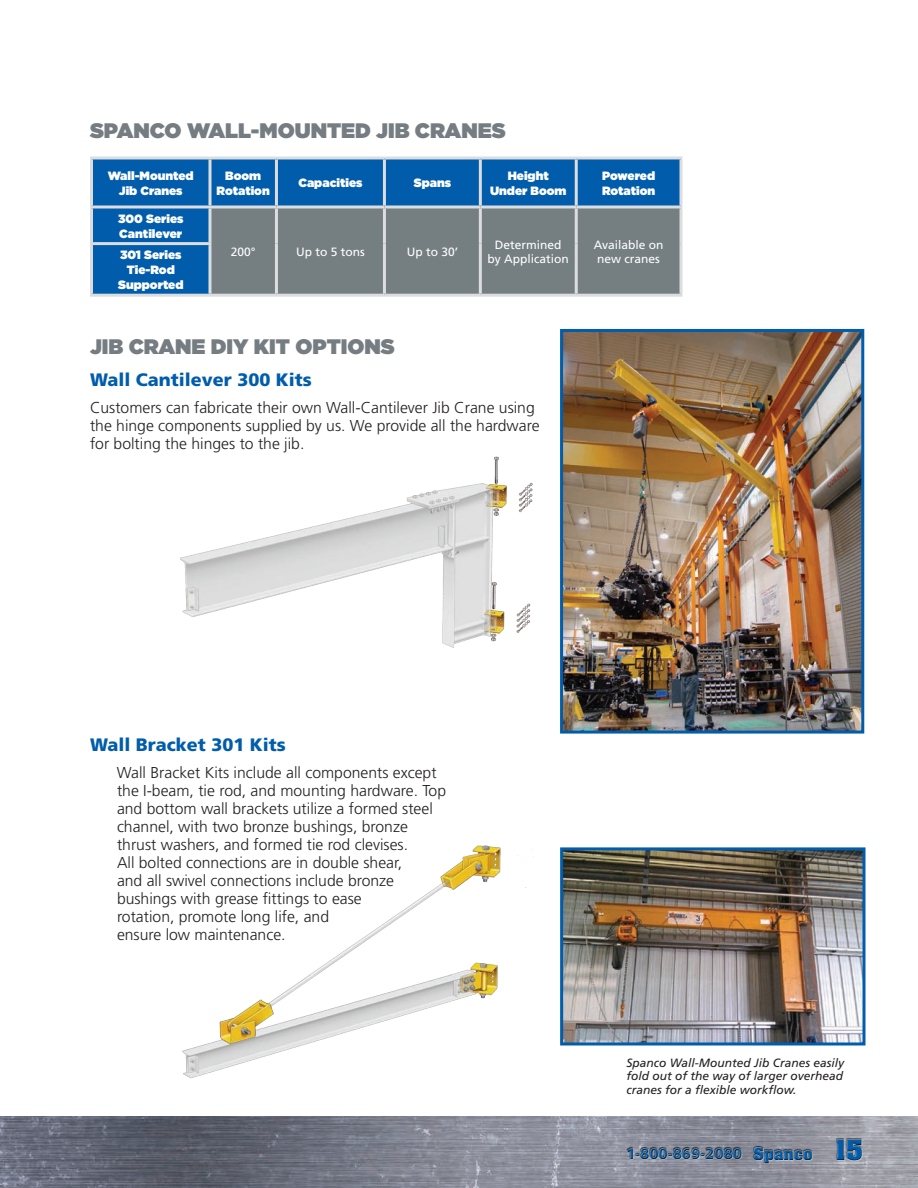
<style>
.page{position:relative;width:918px;height:1188px;background:#fff}
.page>*{position:absolute;margin:0;border:0;box-sizing:border-box;transform-origin:0 0}
.Aachen_small_head{font:900 21px "Gotham";color:#757d82}
.Bullet_Points_Large{font:900 18px "Frutiger";color:#015dab}
.Bullet_Points_Large-2{font:300 15.75px/18px "Frutiger";color:#231f20}
.t1{font:900 15px "Frutiger";color:#015dab}
.Table_Headers_Detail{font:900 12px/15px "Gotham";color:#fff;text-align:center}
.Photo_Caption_Black{font:italic 12px/13.5px "Frutiger";color:#231f20;text-align:justify}
.Table_Body{font:12px/13.5px "Frutiger";color:#fff;text-align:center}
.s1{font-family:"Aachen";font-weight:700}
.s2{font-family:"Aachen";font-weight:700;font-size:24px}
</style>
<div class="page">
<img style="left:0;top:1116px;width:918px;height:72px">
<div style="left:626px;top:1138px;width:237px;height:25px;background:#fff;opacity:.75"></div>
<div style="left:626px;top:1139px;width:237px;height:25px;background:#231f20;opacity:.75"></div>
<div style="left:93px;top:159px;width:587px;height:135px;background:#015dab"></div>
<div style="left:212px;top:208px;width:468px;height:86px;background:#757f82"></div>
<hr style="left:90px;top:156px;width:120px;height:3px;background:#dcdddf">
<hr style="left:90px;top:159px;width:3px;height:47px;background:#dcdddf">
<hr style="left:210px;top:156px;width:66px;height:3px;background:#dcdddf">
<svg style="left:208px;top:159px;width:4px;height:47px"></svg>
<hr style="left:276px;top:156px;width:108px;height:3px;background:#dcdddf">
<hr style="left:275px;top:159px;width:3px;height:47px;background:#dcdddf">
<hr style="left:384px;top:156px;width:96px;height:3px;background:#dcdddf">
<hr style="left:383px;top:159px;width:3px;height:47px;background:#dcdddf">
<hr style="left:480px;top:156px;width:96px;height:3px;background:#dcdddf">
<hr style="left:479px;top:159px;width:3px;height:47px;background:#dcdddf">
<hr style="left:576px;top:156px;width:106px;height:3px;background:#dcdddf">
<hr style="left:575px;top:159px;width:3px;height:47px;background:#dcdddf">
<hr style="left:680px;top:159px;width:2px;height:47px;background:#dcdddf">
<hr style="left:90px;top:206px;width:120px;height:2px;background:#dcdddf">
<hr style="left:90px;top:208px;width:3px;height:34px;background:#dcdddf">
<hr style="left:210px;top:206px;width:66px;height:2px;background:#dcdddf">
<svg style="left:208px;top:208px;width:4px;height:34px"></svg>
<hr style="left:276px;top:206px;width:108px;height:2px;background:#dcdddf">
<hr style="left:275px;top:208px;width:3px;height:36px;background:#dcdddf">
<hr style="left:384px;top:206px;width:96px;height:2px;background:#dcdddf">
<hr style="left:383px;top:208px;width:3px;height:36px;background:#dcdddf">
<hr style="left:480px;top:206px;width:96px;height:2px;background:#dcdddf">
<hr style="left:479px;top:208px;width:3px;height:36px;background:#dcdddf">
<hr style="left:576px;top:206px;width:106px;height:2px;background:#dcdddf">
<hr style="left:575px;top:208px;width:3px;height:36px;background:#dcdddf">
<hr style="left:680px;top:208px;width:2px;height:36px;background:#dcdddf">
<hr style="left:90px;top:242px;width:122px;height:3px;background:#dcdddf">
<hr style="left:90px;top:245px;width:3px;height:49px;background:#dcdddf">
<svg style="left:208px;top:245px;width:4px;height:49px"></svg>
<hr style="left:275px;top:244px;width:3px;height:50px;background:#dcdddf">
<hr style="left:383px;top:244px;width:3px;height:50px;background:#dcdddf">
<hr style="left:479px;top:244px;width:3px;height:50px;background:#dcdddf">
<hr style="left:575px;top:244px;width:3px;height:50px;background:#dcdddf">
<hr style="left:680px;top:244px;width:2px;height:50px;background:#dcdddf">
<hr style="left:90px;top:294px;width:120px;height:3px;background:#dcdddf">
<hr style="left:210px;top:294px;width:66px;height:3px;background:#dcdddf">
<hr style="left:276px;top:294px;width:108px;height:3px;background:#dcdddf">
<hr style="left:384px;top:294px;width:96px;height:3px;background:#dcdddf">
<hr style="left:480px;top:294px;width:96px;height:3px;background:#dcdddf">
<hr style="left:576px;top:294px;width:106px;height:3px;background:#dcdddf">
<img style="left:564px;top:333px;width:296px;height:397px">
<div style="left:560px;top:329px;width:304px;height:405px;border:3px solid #015dab"></div>
<img style="left:180px;top:437px;width:389px;height:261px">
<img style="left:182px;top:845px;width:352px;height:234px">
<img style="left:564px;top:851px;width:298px;height:191px">
<div style="left:560px;top:847px;width:306px;height:199px;border:3px solid #015dab"></div>
<p class="Aachen_small_head" style="left:90px;top:116px;width:417px">SPANCO WALL-MOUNTED JIB CRANES</p>
<p class="Table_Headers_Detail" style="left:108px;top:168px;width:87px">Wall-Mounted</p>
<p class="Table_Headers_Detail" style="left:119px;top:183px;width:65px">Jib Cranes</p>
<p class="Table_Headers_Detail" style="left:217px;top:168px;width:55px">Boom<br>Rotation</p>
<p class="Table_Headers_Detail" style="left:298px;top:175px;width:66px">Capacities</p>
<p class="Table_Headers_Detail" style="left:414px;top:175px;width:39px">Spans</p>
<p class="Table_Headers_Detail" style="left:490px;top:168px;width:78px">Height<br>Under Boom</p>
<p class="Table_Headers_Detail" style="left:602px;top:168px;width:55px;text-align:left">Powered<br>Rotation</p>
<p class="Table_Headers_Detail" style="left:118px;top:211px;width:67px">300 Series</p>
<p class="Table_Headers_Detail" style="left:119px;top:226px;width:64px">Cantilever</p>
<p class="Table_Headers_Detail" style="left:120px;top:247px;width:63px">301 Series</p>
<p class="Table_Headers_Detail" style="left:118px;top:262px;width:67px">Tie-Rod<br>Supported</p>
<p class="Table_Body" style="left:231px;top:245px;width:26px">200°</p>
<p class="Table_Body" style="left:296px;top:245px;width:70px">Up to 5 tons</p>
<p class="Table_Body" style="left:407px;top:245px;width:53px">Up to 30’</p>
<p class="Table_Body" style="left:488px;top:238px;width:83px">Determined by Application</p>
<p class="Table_Body" style="left:594px;top:238px;width:71px">Available on</p>
<p class="Table_Body" style="left:597px;top:252px;width:64px">new cranes</p>
<p class="Aachen_small_head" style="left:90px;top:331px;width:306px">JIB CRANE DIY KIT OPTIONS</p>
<p class="Bullet_Points_Large" style="left:90px;top:369px;width:223px">Wall Cantilever 300 Kits</p>
<p class="Bullet_Points_Large-2" style="left:90px;top:398px;width:451px">Customers can fabricate their own Wall-Cantilever Jib Crane using the hinge components supplied by us. We provide all the hardware for bolting the hinges to the jib.</p>
<p class="Bullet_Points_Large" style="left:90px;top:734px;width:197px">Wall Bracket 301 Kits</p>
<p class="Bullet_Points_Large-2" style="left:117px;top:764px;width:331px">Wall Bracket Kits include all components except the I-beam, tie rod, and mounting hardware. Top and bottom wall brackets utilize a formed steel channel, with two bronze bushings, bronze thrust washers, and formed tie rod clevises.<br>All bolted connections are in double shear,<br>and all swivel connections include bronze bushings with grease fittings to ease<br>rotation, promote long life, and<br>ensure low maintenance.</p>
<p class="Photo_Caption_Black" style="left:626px;top:1056px;width:219px">Spanco Wall-Mounted Jib Cranes easily fold out of the way of larger overhead cranes for a flexible workflow.</p>
<p class="t1" style="left:626px;top:1145px;width:238px">1-800-869-2080 <span class="s1">SPANCO</span> <span class="s2">15</span></p>
</div>
